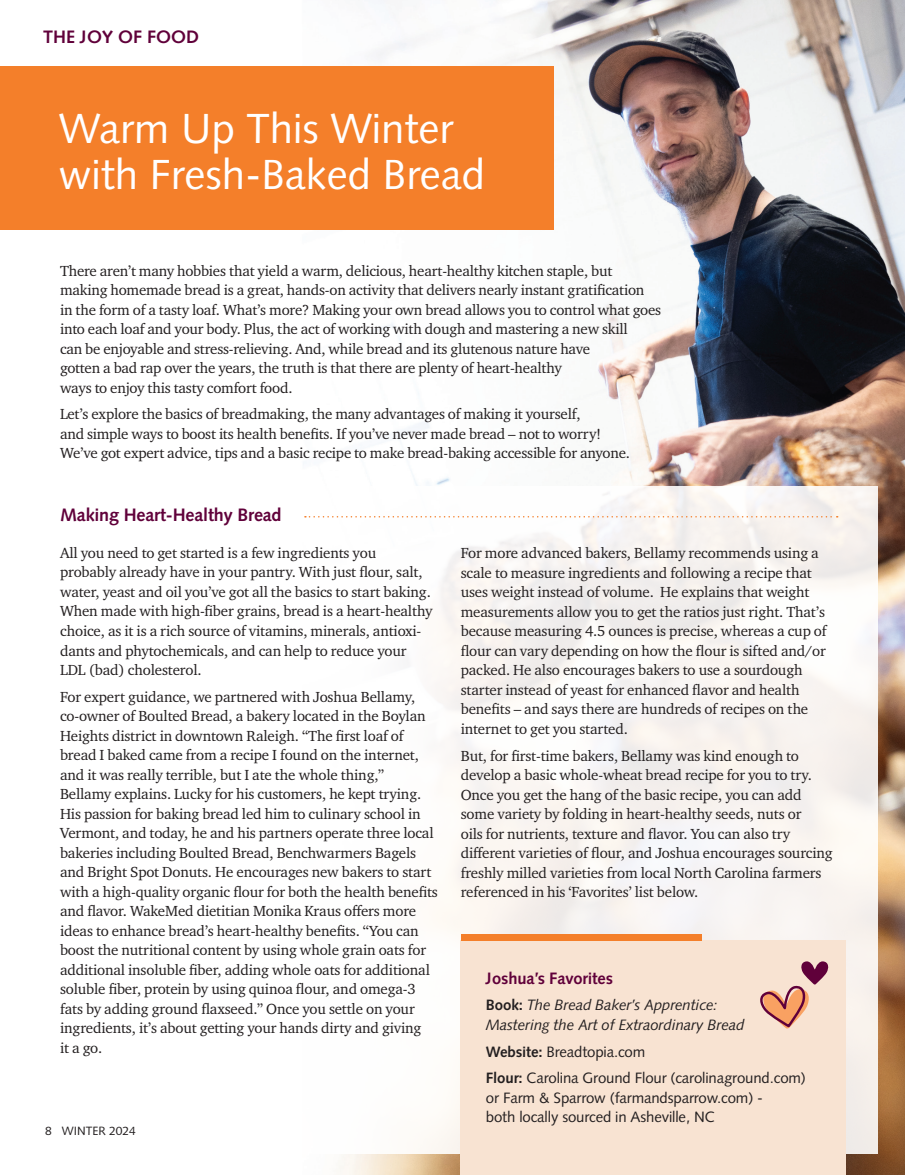
<style>
.page{position:relative;width:905px;height:1175px;background:#fff}
.page>*{position:absolute;margin:0;border:0;box-sizing:border-box;transform-origin:0 0}
.t1{font:42px/46.5px "Syntax LT Pro";color:#fff}
.Bullets{font:700 18px "Syntax LT Pro";letter-spacing:-.01em;color:#60003a}
.Bullets-2{font:700 16.5px "Syntax LT Pro";letter-spacing:-.01em;color:#60003a}
.Bullets-3{font:15px/19.5px "Charter ITC Std";letter-spacing:-.01em;color:#231f20}
.Bullets-4{font:15px/19.5px "Syntax LT Pro";letter-spacing:-.01em;color:#231f20}
.Bullets-5{font:italic 15px/19.5px "Syntax LT Pro";letter-spacing:-.01em;color:#231f20}
.t2{font:12px "Syntax LT Pro";color:#231f20}
.s1{font-weight:700;font-style:normal}
.s2{font-weight:700}
</style>
<div class="page">
<img style="left:339px;top:0;width:565px;height:1174px">
<div style="left:27px;top:486px;width:851px;height:667px;background:linear-gradient(to right,#fff,#f6f1ee)"></div>
<div style="left:460px;top:940px;width:386px;height:234px;background:#f8e3d2"></div>
<div style="left:0;top:66px;width:554px;height:164px;background:#f47f2a"></div>
<svg style="left:305px;top:516px;width:532px;height:1px"></svg>
<div style="left:460px;top:934px;width:241px;height:6px;background:#f47f2a"></div>
<svg style="left:760px;top:961px;width:69px;height:68px"></svg>
<p class="Bullets" style="left:43px;top:26px;width:157px">THE JOY OF FOOD</p>
<p class="t1" style="left:59px;top:105px;width:428px">Warm Up This Winter with Fresh-Baked Bread</p>
<p class="Bullets-3" style="left:60px;top:260px;width:602px">There aren’t many hobbies that yield a warm, delicious, heart-healthy kitchen staple, but making homemade bread is a great, hands-on activity that delivers nearly instant gratification<br>in the form of a tasty loaf. What’s more? Making your own bread allows you to control what goes into each loaf and your body. Plus, the act of working with dough and mastering a new skill<br>can be enjoyable and stress-relieving. And, while bread and its glutenous nature have<br>gotten a bad rap over the years, the truth is that there are plenty of heart-healthy<br>ways to enjoy this tasty comfort food.</p>
<p class="Bullets-3" style="left:60px;top:404px;width:571px">Let’s explore the basics of breadmaking, the many advantages of making it yourself,<br>and simple ways to boost its health benefits. If you’ve never made bread – not to worry!<br>We’ve got expert advice, tips and a basic recipe to make bread-baking accessible for anyone.</p>
<p class="Bullets" style="left:60px;top:504px;width:223px">Making Heart-Healthy Bread</p>
<p class="Bullets-3" style="left:60px;top:543px;width:374px">All you need to get started is a few ingredients you probably already have in your pantry. With just flour, salt, water, yeast and oil you’ve got all the basics to start baking.<br>When made with high-fiber grains, bread is a heart-healthy choice, as it is a rich source of vitamins, minerals, antioxi&shy;dants and phytochemicals, and can help to reduce your LDL (bad) cholesterol.</p>
<p class="Bullets-3" style="left:60px;top:686px;width:379px">For expert guidance, we partnered with Joshua Bellamy, co-owner of Boulted Bread, a bakery located in the Boylan Heights district in downtown Raleigh. “The first loaf of bread I baked came from a recipe I found on the internet, and it was really terrible, but I ate the whole thing,” Bellamy explains. Lucky for his customers, he kept trying.<br>His passion for baking bread led him to culinary school in Vermont, and today, he and his partners operate three local bakeries including Boulted Bread, Benchwarmers Bagels and Bright Spot Donuts. He encourages new bakers to start with a high-quality organic flour for both the health benefits and flavor. WakeMed dietitian Monika Kraus offers more ideas to enhance bread’s heart-healthy benefits. “You can boost the nutritional content by using whole grain oats for additional insoluble fiber, adding whole oats for additional soluble fiber, protein by using quinoa flour, and omega-3 fats by adding ground flaxseed.” Once you settle on your ingredients, it’s about getting your hands dirty and giving<br>it a go.</p>
<p class="t2" style="left:45px;top:1124px;width:92px">8 WINTER 2024</p>
<p class="Bullets-3" style="left:460px;top:543px;width:367px">For more advanced bakers, Bellamy recommends using a scale to measure ingredients and following a recipe that uses weight instead of volume. He explains that weight measurements allow you to get the ratios just right. That’s because measuring 4.5 ounces is precise, whereas a cup of flour can vary depending on how the flour is sifted and/or packed. He also encourages bakers to use a sourdough starter instead of yeast for enhanced flavor and health benefits – and says there are hundreds of recipes on the internet to get you started.</p>
<p class="Bullets-3" style="left:460px;top:745px;width:373px">But, for first-time bakers, Bellamy was kind enough to develop a basic whole-wheat bread recipe for you to try.<br>Once you get the hang of the basic recipe, you can add some variety by folding in heart-healthy seeds, nuts or<br>oils for nutrients, texture and flavor. You can also try different varieties of flour, and Joshua encourages sourcing freshly milled varieties from local North Carolina farmers referenced in his ‘Favorites’ list below.</p>
<p class="Bullets-2" style="left:486px;top:968px;width:129px">Joshua’s Favorites</p>
<p class="Bullets-5" style="left:486px;top:995px;width:260px"><span class="s1">Book:</span> The Bread Baker’s Apprentice:<br>Mastering the Art of Extraordinary Bread</p>
<p class="Bullets-4" style="left:486px;top:1041px;width:161px"><span class="s2">Website:</span> Breadtopia.com</p>
<p class="Bullets-4" style="left:486px;top:1068px;width:321px"><span class="s2">Flour:</span> Carolina Ground Flour (carolinaground.com) or Farm &amp; Sparrow (farmandsparrow.com) -<br>both locally sourced in Asheville, NC</p>
</div>
